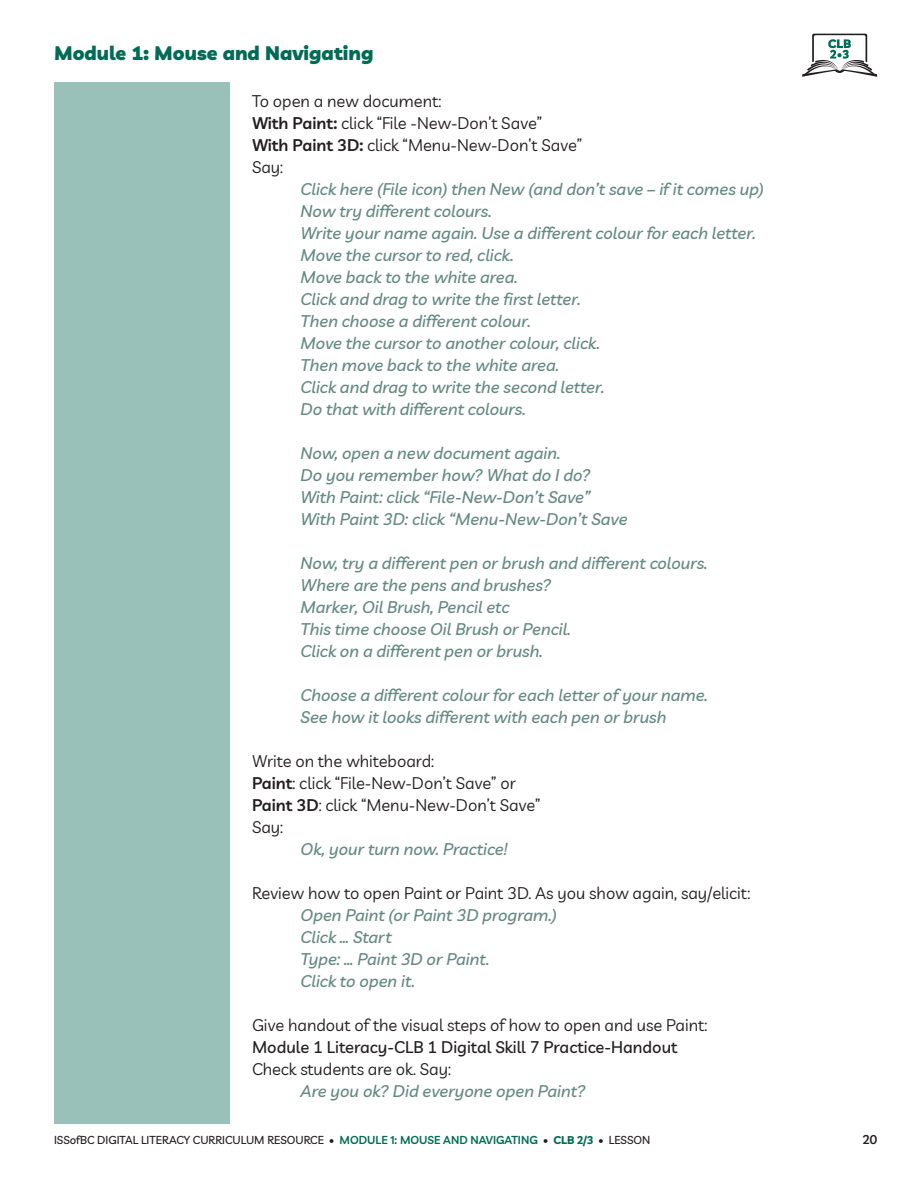
<style>
.page{position:relative;width:918px;height:1188px;background:#fff}
.page>*{position:absolute;margin:0;border:0;box-sizing:border-box;transform-origin:0 0}
.t1{font:900 19.5px "Livvic";color:#006c55}
.t2{font:italic 500 16.5px/22px "Livvic";color:#658981}
.t3{font:16.5px/22px "Livvic";color:#231f20}
.t4{font:500 16.5px "Livvic";color:#231f20}
.t5{font:600 12.75px "Livvic";color:#231f20}
.t6{font:500 11.25px "Livvic";color:#231f20}
.s1{font-weight:600}
.s2{font-weight:600;color:#006c55}
.s3{font-weight:700;color:#006c55}
</style>
<div class="page">
<div style="left:54px;top:82px;width:176px;height:1041px;background:#99c1b9"></div>
<svg style="left:802px;top:34px;width:76px;height:43px"></svg>
<p class="t1" style="left:54px;top:41px;width:321px">Module 1: Mouse and Navigating</p>
<p class="t3" style="left:252px;top:90px;width:332px">To open a new document:<br><span class="s1">WITH PAINT:</span> click “File -New-Don’t Save”<br><span class="s1">WITH PAINT 3D:</span> click “Menu-New-Don’t Save”<br>Say:</p>
<p class="t2" style="left:301px;top:178px;width:465px">Click here (File icon) then New (and don’t save – if it comes up)<br>Now try different colours.<br>Write your name again. Use a different colour for each letter.<br>Move the cursor to red, click.<br>Move back to the white area.<br>Click and drag to write the first letter.<br>Then choose a different colour.<br>Move the cursor to another colour, click.<br>Then move back to the white area.<br>Click and drag to write the second letter.<br>Do that with different colours.</p>
<p class="t2" style="left:301px;top:442px;width:329px">Now, open a new document again.<br>Do you remember how? What do I do?<br>With Paint: click “File-New-Don’t Save” With Paint 3D: click “Menu-New-Don’t Save</p>
<p class="t2" style="left:301px;top:552px;width:409px">Now, try a different pen or brush and different colours.<br>Where are the pens and brushes?<br>Marker, Oil Brush, Pencil etc<br>This time choose Oil Brush or Pencil.<br>Click on a different pen or brush.</p>
<p class="t2" style="left:301px;top:684px;width:409px">Choose a different colour for each letter of your name.<br>See how it looks different with each pen or brush</p>
<p class="t3" style="left:252px;top:750px;width:290px">Write on the whiteboard:<br><span class="s1">PAINT</span>: click “File-New-Don’t Save” or<br><span class="s1">PAINT 3D</span>: click “Menu-New-Don’t Save”<br>Say:</p>
<p class="t2" style="left:301px;top:838px;width:208px">Ok, your turn now. Practice!</p>
<p class="t3" style="left:252px;top:882px;width:500px">Review how to open Paint or Paint 3D. As you show again, say/elicit:</p>
<p class="t2" style="left:301px;top:904px;width:258px">Open Paint (or Paint 3D program.)<br>Click … Start<br>Type: … Paint 3D or Paint.<br>Click to open it.</p>
<p class="t3" style="left:252px;top:1014px;width:457px">Give handout of the visual steps of how to open and use Paint:</p>
<p class="t4" style="left:252px;top:1036px;width:427px">MODULE 1 LITERACY-CLB 1 DIGITAL SKILL 7 PRACTICE-HANDOUT</p>
<p class="t3" style="left:252px;top:1058px;width:200px">Check students are ok. Say:</p>
<p class="t2" style="left:301px;top:1080px;width:286px">Are you ok? Did everyone open Paint?</p>
<p class="t6" style="left:54px;top:1133px;width:598px">ISSOFBC DIGITAL LITERACY CURRICULUM RESOURCE • <span class="s2">MODULE 1: MOUSE AND NAVIGATING</span> • <span class="s3">CLB 2/3</span> • LESSON</p>
<p class="t5" style="left:863px;top:1131px;width:16px">)'</p>
</div>
